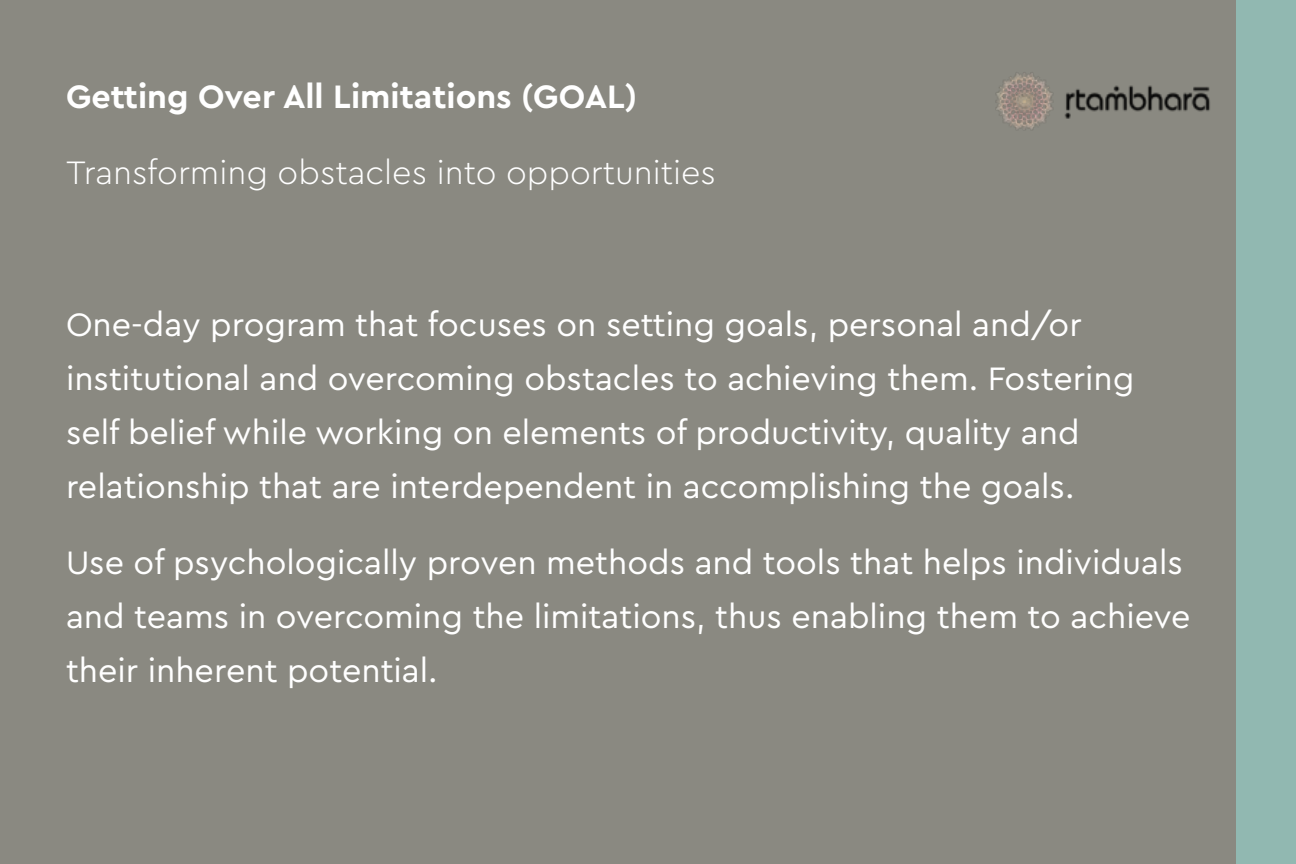
<style>
.page{position:relative;width:1296px;height:864px;background:#8a8981}
.page>*{position:absolute;margin:0;border:0;box-sizing:border-box;transform-origin:0 0}
.t1{font:34px/54px "Cera Pro";color:#fff}
.t2{font:300 34px "Cera Pro";color:#fff}
.t3{font:700 34px "Cera Pro";color:#fff}
</style>
<div class="page">
<div style="left:1236px;top:0;width:60px;height:864px;background:#91b8b1"></div>
<img style="left:995px;top:72px;width:215px;height:58px">
<p class="t3" style="left:66px;top:74px;width:573px">Getting Over All Limitations (GOAL)</p>
<p class="t2" style="left:66px;top:150px;width:652px">Transforming obstacles into opportunities</p>
<p class="t1" style="left:66px;top:296px;width:1070px">One-day program that focuses on setting goals, personal and/or institutional and overcoming obstacles to achieving them. Fostering self belief while working on elements of productivity, quality and relationship that are interdependent in accomplishing the goals.</p>
<p class="t1" style="left:66px;top:534px;width:1126px">Use of psychologically proven methods and tools that helps individuals and teams in overcoming the limitations, thus enabling them to achieve their inherent potential.</p>
</div>
